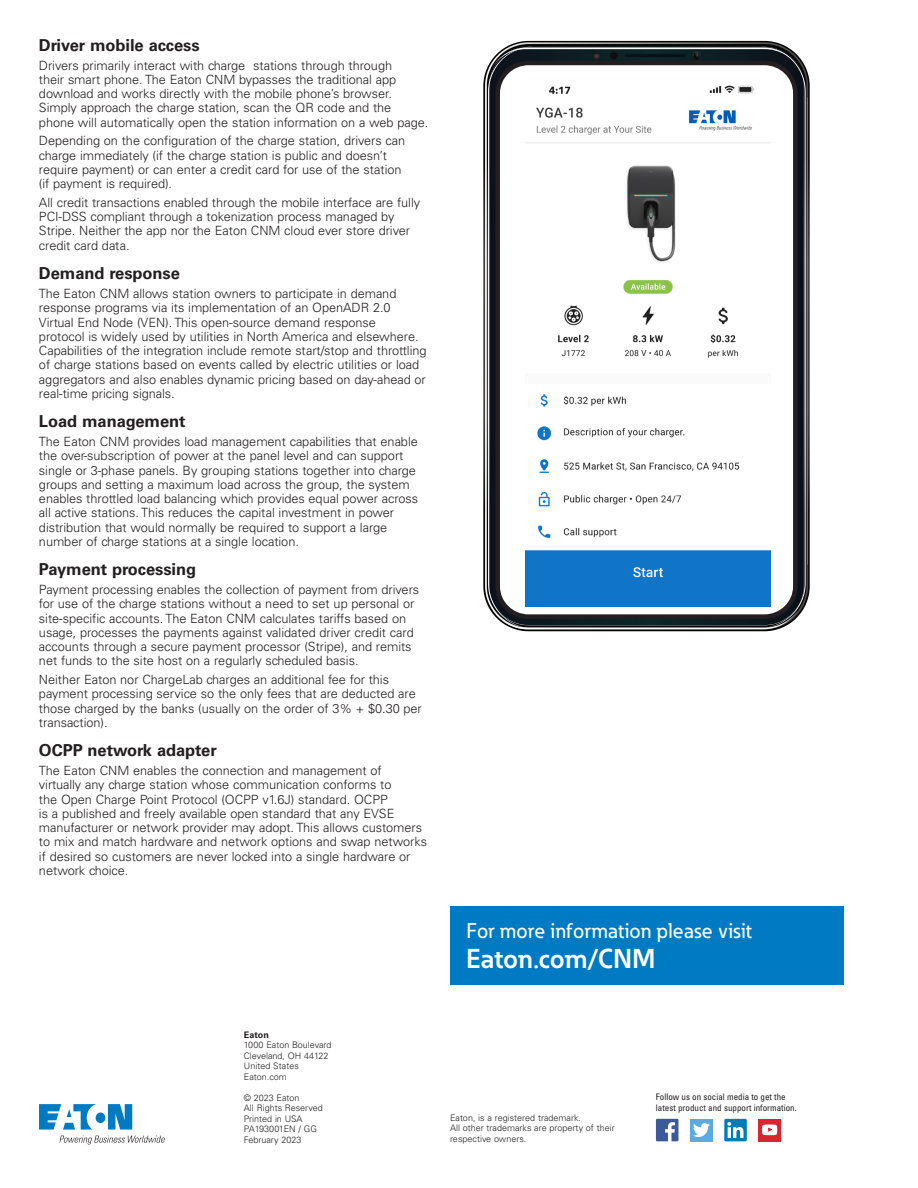
<style>
.page{position:relative;width:918px;height:1188px;background:#fff}
.page>*{position:absolute;margin:0;border:0;box-sizing:border-box;transform-origin:0 0}
._13_Contact_CTA_Eato{font:700 27px "Eaton";color:#fff}
._13_Contact_CTA_Eato-2{font:500 21px "Eaton";letter-spacing:.01em;color:#fff}
._01_Overview__11_pt{font:700 16.5px "Univers LT Std";letter-spacing:-.005em;color:#231f20}
._01_Overview__11_pt-2{font:300 12.75px/14.2px "Univers LT Std";letter-spacing:-.005em;color:#231f20}
._09_Backpage_Body{font:300 9px/10.5px "Univers LT Std";color:#231f20}
._09_Social_Media_Tex{font:condensed 9px/10.5px "Univers LT Std";color:#231f20}
._09_Backpage_Body-2{font:700 9px "Univers LT Std";color:#231f20}
</style>
<div class="page">
<svg style="left:39px;top:1104px;width:93px;height:26px"></svg>
<svg style="left:59px;top:1136px;width:106px;height:9px"></svg>
<div style="left:758px;top:1119px;width:23px;height:22px;background:#da2431"></div>
<div style="left:690px;top:1119px;width:23px;height:22px;background:#5ea9dd"></div>
<svg style="left:656px;top:1119px;width:22px;height:22px"></svg>
<svg style="left:693px;top:1123px;width:17px;height:14px"></svg>
<div style="left:724px;top:1119px;width:23px;height:22px;background:#007bb6;border-radius:2px"></div>
<svg style="left:727px;top:1122px;width:17px;height:16px"></svg>
<svg style="left:762px;top:1125px;width:15px;height:10px"></svg>
<svg style="left:488px;top:45px;width:319px;height:584px"></svg>
<img style="left:525px;top:75px;width:246px;height:531px">
<div style="left:450px;top:906px;width:393px;height:79px;background:#007ac2"></div>
<p class="_01_Overview__11_pt" style="left:39px;top:35px;width:162px">Driver mobile access</p>
<p class="_01_Overview__11_pt-2" style="left:39px;top:58px;width:391px">Drivers primarily interact with charge stations through through<br>their smart phone. The Eaton CNM bypasses the traditional app download and works directly with the mobile phone’s browser.<br>Simply approach the charge station, scan the QR code and the phone will automatically open the station information on a web page.</p>
<p class="_01_Overview__11_pt-2" style="left:39px;top:134px;width:368px">Depending on the configuration of the charge station, drivers can charge immediately (if the charge station is public and doesn’t require payment) or can enter a credit card for use of the station (if payment is required).</p>
<p class="_01_Overview__11_pt-2" style="left:39px;top:195px;width:383px">All credit transactions enabled through the mobile interface are fully PCI-DSS compliant through a tokenization process managed by Stripe. Neither the app nor the Eaton CNM cloud ever store driver credit card data.</p>
<p class="_01_Overview__11_pt" style="left:39px;top:264px;width:142px">Demand response</p>
<p class="_01_Overview__11_pt-2" style="left:39px;top:286px;width:389px">The Eaton CNM allows station owners to participate in demand response programs via its implementation of an OpenADR 2.0<br>Virtual End Node (VEN). This open-source demand response<br>protocol is widely used by utilities in North America and elsewhere.<br>Capabilities of the integration include remote start/stop and throttling of charge stations based on events called by electric utilities or load aggregators and also enables dynamic pricing based on day-ahead or real-time pricing signals.</p>
<p class="_01_Overview__11_pt" style="left:39px;top:412px;width:148px">Load management</p>
<p class="_01_Overview__11_pt-2" style="left:39px;top:434px;width:381px">The Eaton CNM provides load management capabilities that enable the over-subscription of power at the panel level and can support single or 3-phase panels. By grouping stations together into charge groups and setting a maximum load across the group, the system enables throttled load balancing which provides equal power across all active stations. This reduces the capital investment in power distribution that would normally be required to support a large number of charge stations at a single location.</p>
<p class="_01_Overview__11_pt" style="left:39px;top:560px;width:159px">Payment processing</p>
<p class="_01_Overview__11_pt-2" style="left:39px;top:582px;width:382px">Payment processing enables the collection of payment from drivers for use of the charge stations without a need to set up personal or site-specific accounts. The Eaton CNM calculates tariffs based on usage, processes the payments against validated driver credit card accounts through a secure payment processor (Stripe), and remits net funds to the site host on a regularly scheduled basis.</p>
<p class="_01_Overview__11_pt-2" style="left:39px;top:672px;width:384px">Neither Eaton nor ChargeLab charges an additional fee for this payment processing service so the only fees that are deducted are those charged by the banks (usually on the order of 3% + $0.30 per transaction).</p>
<p class="_01_Overview__11_pt" style="left:39px;top:741px;width:179px">OCPP network adapter</p>
<p class="_01_Overview__11_pt-2" style="left:39px;top:764px;width:390px">The Eaton CNM enables the connection and management of virtually any charge station whose communication conforms to<br>the Open Charge Point Protocol (OCPP v1.6J) standard. OCPP<br>is a published and freely available open standard that any EVSE manufacturer or network provider may adopt. This allows customers to mix and match hardware and network options and swap networks if desired so customers are never locked into a single hardware or network choice.</p>
<p class="_13_Contact_CTA_Eato-2" style="left:467px;top:918px;width:287px">For more information please visit</p>
<p class="_13_Contact_CTA_Eato" style="left:467px;top:942px;width:190px">Eaton.com/CNM</p>
<p class="_09_Backpage_Body-2" style="left:244px;top:1029px;width:27px">Eaton</p>
<p class="_09_Backpage_Body" style="left:244px;top:1040px;width:89px">1000 Eaton Boulevard</p>
<p class="_09_Backpage_Body" style="left:244px;top:1050px;width:86px">Cleveland, OH 44122</p>
<p class="_09_Backpage_Body" style="left:244px;top:1061px;width:56px">United States</p>
<p class="_09_Backpage_Body" style="left:244px;top:1071px;width:45px">Eaton.com</p>
<p class="_09_Backpage_Body" style="left:244px;top:1092px;width:57px">© 2023 Eaton</p>
<p class="_09_Backpage_Body" style="left:244px;top:1103px;width:81px">All Rights Reserved</p>
<p class="_09_Backpage_Body" style="left:244px;top:1113px;width:60px">Printed in USA</p>
<p class="_09_Backpage_Body" style="left:244px;top:1124px;width:74px">PA193001EN / GG</p>
<p class="_09_Backpage_Body" style="left:244px;top:1134px;width:59px">February 2023</p>
<p class="_09_Backpage_Body" style="left:450px;top:1113px;width:133px">Eaton, is a registered trademark.</p>
<p class="_09_Backpage_Body" style="left:450px;top:1123px;width:166px">All other trademarks are property of their respective owners.</p>
<p class="_09_Social_Media_Tex" style="left:656px;top:1091px;width:142px">Follow us on social media to get the latest product and support information.</p>
</div>
